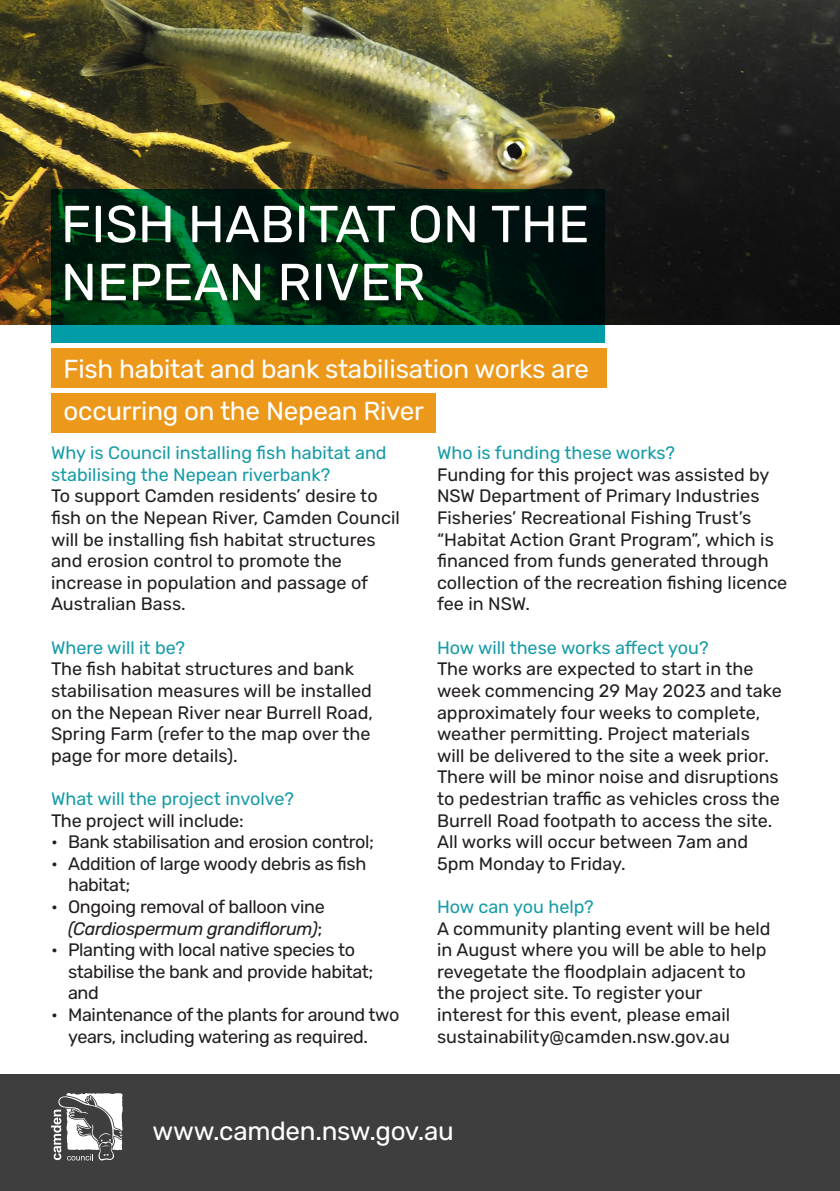
<style>
.page{position:relative;width:840px;height:1191px;background:#fff}
.page>*{position:absolute;margin:0;border:0;box-sizing:border-box;transform-origin:0 0}
.t1{font:52px/58px "Rubik";color:#fff}
.t2{font:26px/42px "Rubik";letter-spacing:-.01em;color:#fff}
.t3{font:18px/21.6px "Rubik";color:#231f20}
.t4{font:18px/21.6px "Rubik";letter-spacing:-.02em;color:#231f20}
.t5{font:18px/21.6px "Rubik";color:#189ca7}
.s1{font-style:italic}
</style>
<div class="page">
<img style="left:0;top:0;width:839px;height:324px">
<div style="left:51px;top:348px;width:554px;height:40px;background:#ec981a"></div>
<div style="left:51px;top:393px;width:384px;height:40px;background:#ec981a"></div>
<div style="left:0;top:1074px;width:839px;height:117px;background:#3e3e3f"></div>
<svg style="left:51px;top:1093px;width:72px;height:67px"></svg>
<svg style="left:51px;top:189px;width:553px;height:153px;background:#003321"></svg>
<p class="t1" style="left:61px;top:196px;width:530px">FISH HABITAT ON THE<br>NEPEAN RIVER</p>
<p class="t2" style="left:63px;top:349px;width:527px">Fish habitat and bank stabilisation works are occurring on the Nepean River</p>
<p class="t5" style="left:51px;top:442px;width:337px">Why is Council installing fish habitat and stabilising the Nepean riverbank?</p>
<p class="t3" style="left:51px;top:486px;width:350px">To support Camden residents’ desire to fish on the Nepean River, Camden Council will be installing fish habitat structures and erosion control to promote the increase in population and passage of Australian Bass.</p>
<p class="t5" style="left:51px;top:637px;width:136px">Where will it be?</p>
<p class="t3" style="left:51px;top:658px;width:323px">The fish habitat structures and bank stabilisation measures will be installed on the Nepean River near Burrell Road, Spring Farm (refer to the map over the page for more details).</p>
<p class="t5" style="left:51px;top:788px;width:244px">What will the project involve?</p>
<p class="t3" style="left:51px;top:810px;width:194px">The project will include:</p>
<p class="t4" style="left:51px;top:831px;width:324px">• Bank stabilisation and erosion control;</p>
<p class="t4" style="left:68px;top:853px;width:299px;text-indent:-17px">• Addition of large woody debris as fish habitat;</p>
<p class="t4" style="left:51px;top:896px;width:275px;text-align:right">• Ongoing removal of balloon vine <span class="s1">(Cardiospermum grandiflorum)</span>;</p>
<p class="t4" style="left:68px;top:939px;width:307px;text-indent:-17px">• Planting with local native species to stabilise the bank and provide habitat; and</p>
<p class="t4" style="left:68px;top:1004px;width:333px;text-indent:-17px">• Maintenance of the plants for around two years, including watering as required.</p>
<p class="t5" style="left:437px;top:442px;width:239px">Who is funding these works?</p>
<p class="t3" style="left:437px;top:464px;width:351px">Funding for this project was assisted by NSW Department of Primary Industries Fisheries’ Recreational Fishing Trust’s “Habitat Action Grant Program”, which is financed from funds generated through collection of the recreation fishing licence fee in NSW.</p>
<p class="t5" style="left:437px;top:637px;width:273px">How will these works affect you?</p>
<p class="t3" style="left:437px;top:658px;width:346px">The works are expected to start in the week commencing 29 May 2023 and take approximately four weeks to complete, weather permitting. Project materials will be delivered to the site a week prior.<br>There will be minor noise and disruptions to pedestrian traffic as vehicles cross the Burrell Road footpath to access the site.<br>All works will occur between 7am and 5pm Monday to Friday.</p>
<p class="t5" style="left:437px;top:896px;width:158px">How can you help?</p>
<p class="t3" style="left:437px;top:918px;width:335px">A community planting event will be held in August where you will be able to help revegetate the floodplain adjacent to the project site. To register your interest for this event, please email sustainability@camden.nsw.gov.au</p>
<p class="t2" style="left:152px;top:1110px;width:303px">www.camden.nsw.gov.au</p>
</div>
